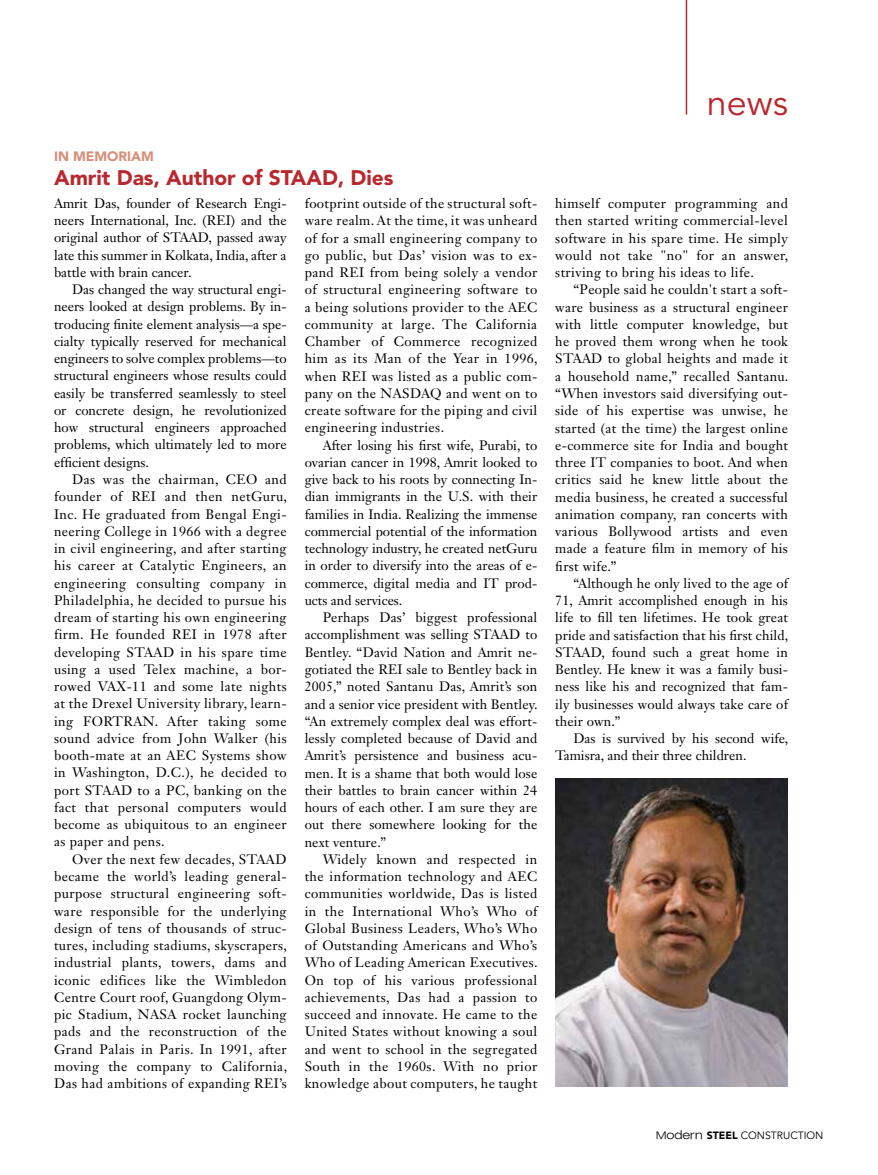
<style>
.page{position:relative;width:878px;height:1175px;background:#fff}
.page>*{position:absolute;margin:0;border:0;box-sizing:border-box;transform-origin:0 0}
.t1{font:36px "Avenir LT Std";color:#b8292f}
.t2{font:900 21px "Avenir LT Std";color:#b8292f}
.t3{font:13.5px/17.2px "Janson Text LT Std";letter-spacing:.01em;color:#000;text-align:justify}
.t4{font:900 13.5px "Avenir LT Std";color:#d68f7a}
.t5{font:10.5px "Avenir LT Std";color:#000}
.s1{font-family:"Helvetica Neue LT";font-weight:300;font-stretch:expanded}
.s2{font-family:"Helvetica Neue LT";font-weight:300;font-stretch:expanded;font-size:12px}
.s3{font-weight:900}
</style>
<div class="page">
<hr style="left:685px;top:0;width:2px;height:115px;background:#b8292f">
<img style="left:555px;top:778px;width:233px;height:308px">
<p class="t4" style="left:54px;top:148px;width:101px">IN MEMORIAM</p>
<h2 class="t2" style="left:54px;top:165px;width:341px">Amrit Das, Author of STAAD, Dies</h2>
<p class="t3" style="left:54px;top:194px;width:234px">Amrit Das, founder of Research Engi&shy;neers International, Inc. (REI) and the original author of STAAD, passed away late this summer in Kolkata, India, after a battle with brain cancer.</p>
<p class="t3" style="left:54px;top:281px;width:234px;text-indent:18px">Das changed the way structural engi&shy;neers looked at design problems. By in&shy;troducing finite element analysis—a spe&shy;cialty typically reserved for mechanical engineers to solve complex problems—to structural engineers whose results could easily be transferred seamlessly to steel or concrete design, he revolutionized how structural engineers approached problems, which ultimately led to more efficient designs.</p>
<p class="t3" style="left:54px;top:470px;width:235px;text-indent:18px">Das was the chairman, CEO and founder of REI and then netGuru, Inc. He graduated from Bengal Engi&shy;neering College in 1966 with a degree in civil engineering, and after starting his career at Catalytic Engineers, an engineering consulting company in Philadelphia, he decided to pursue his dream of starting his own engineering firm. He founded REI in 1978 after developing STAAD in his spare time using a used Telex machine, a bor&shy;rowed VAX-11 and some late nights at the Drexel University library, learn&shy;ing FORTRAN. After taking some sound advice from John Walker (his booth-mate at an AEC Systems show in Washington, D.C.), he decided to port STAAD to a PC, banking on the fact that personal computers would become as ubiquitous to an engineer as paper and pens.</p>
<p class="t3" style="left:54px;top:850px;width:235px;text-indent:18px">Over the next few decades, STAAD became the world’s leading general&shy;purpose structural engineering soft&shy;ware responsible for the underlying design of tens of thousands of struc&shy;tures, including stadiums, skyscrapers, industrial plants, towers, dams and iconic edifices like the Wimbledon Centre Court roof, Guangdong Olym&shy;pic Stadium, NASA rocket launching pads and the reconstruction of the Grand Palais in Paris. In 1991, after moving the company to California, Das had ambitions of expanding REI’s</p>
<p class="t3" style="left:305px;top:194px;width:234px">footprint outside of the structural soft&shy;ware realm. At the time, it was unheard of for a small engineering company to go public, but Das’ vision was to ex&shy;pand REI from being solely a vendor of structural engineering software to a being solutions provider to the AEC community at large. The California Chamber of Commerce recognized him as its Man of the Year in 1996, when REI was listed as a public com&shy;pany on the NASDAQ and went on to create software for the piping and civil engineering industries.</p>
<p class="t3" style="left:305px;top:436px;width:234px;text-indent:18px">After losing his first wife, Purabi, to ovarian cancer in 1998, Amrit looked to give back to his roots by connecting In&shy;dian immigrants in the U.S. with their families in India. Realizing the immense commercial potential of the information technology industry, he created netGuru in order to diversify into the areas of e&shy;commerce, digital media and IT prod&shy;ucts and services.</p>
<p class="t3" style="left:305px;top:609px;width:235px;text-indent:18px">Perhaps Das’ biggest professional accomplishment was selling STAAD to Bentley. “David Nation and Amrit ne&shy;gotiated the REI sale to Bentley back in 2005,” noted Santanu Das, Amrit’s son and a senior vice president with Bentley. “An extremely complex deal was effort&shy;lessly completed because of David and Amrit’s persistence and business acu&shy;men. It is a shame that both would lose their battles to brain cancer within 24 hours of each other. I am sure they are out there somewhere looking for the next venture.”</p>
<p class="t3" style="left:305px;top:850px;width:235px;text-indent:18px">Widely known and respected in the information technology and AEC communities worldwide, Das is listed in the International Who’s Who of Global Business Leaders, Who’s Who of Outstanding Americans and Who’s Who of Leading American Executives.<br>On top of his various professional achievements, Das had a passion to succeed and innovate. He came to the United States without knowing a soul and went to school in the segregated South in the 1960s. With no prior knowledge about computers, he taught</p>
<h1 class="t1" style="left:706px;top:81px;width:83px">news</h1>
<p class="t3" style="left:555px;top:195px;width:234px">himself computer programming and then started writing commercial-level software in his spare time. He simply would not take "no" for an answer, striving to bring his ideas to life.</p>
<p class="t3" style="left:555px;top:281px;width:235px;text-indent:18px">“People said he couldn't start a soft&shy;ware business as a structural engineer with little computer knowledge, but he proved them wrong when he took STAAD to global heights and made it a household name,” recalled Santanu. “When investors said diversifying out&shy;side of his expertise was unwise, he started (at the time) the largest online e-commerce site for India and bought three IT companies to boot. And when critics said he knew little about the media business, he created a successful animation company, ran concerts with various Bollywood artists and even made a feature film in memory of his first wife.”</p>
<p class="t3" style="left:555px;top:574px;width:234px;text-indent:18px">“Although he only lived to the age of 71, Amrit accomplished enough in his life to fill ten lifetimes. He took great pride and satisfaction that his first child, STAAD, found such a great home in Bentley. He knew it was a family busi&shy;ness like his and recognized that fam&shy;ily businesses would always take care of their own.”</p>
<p class="t3" style="left:555px;top:729px;width:234px;text-indent:18px">Das is survived by his second wife,<br>Tamisra, and their three children.</p>
<p class="t5" style="left:656px;top:1129px;width:169px"><span class="s1">M</span><span class="s2">odern</span> <span class="s3">STEEL</span> CONSTRUCTION</p>
</div>
